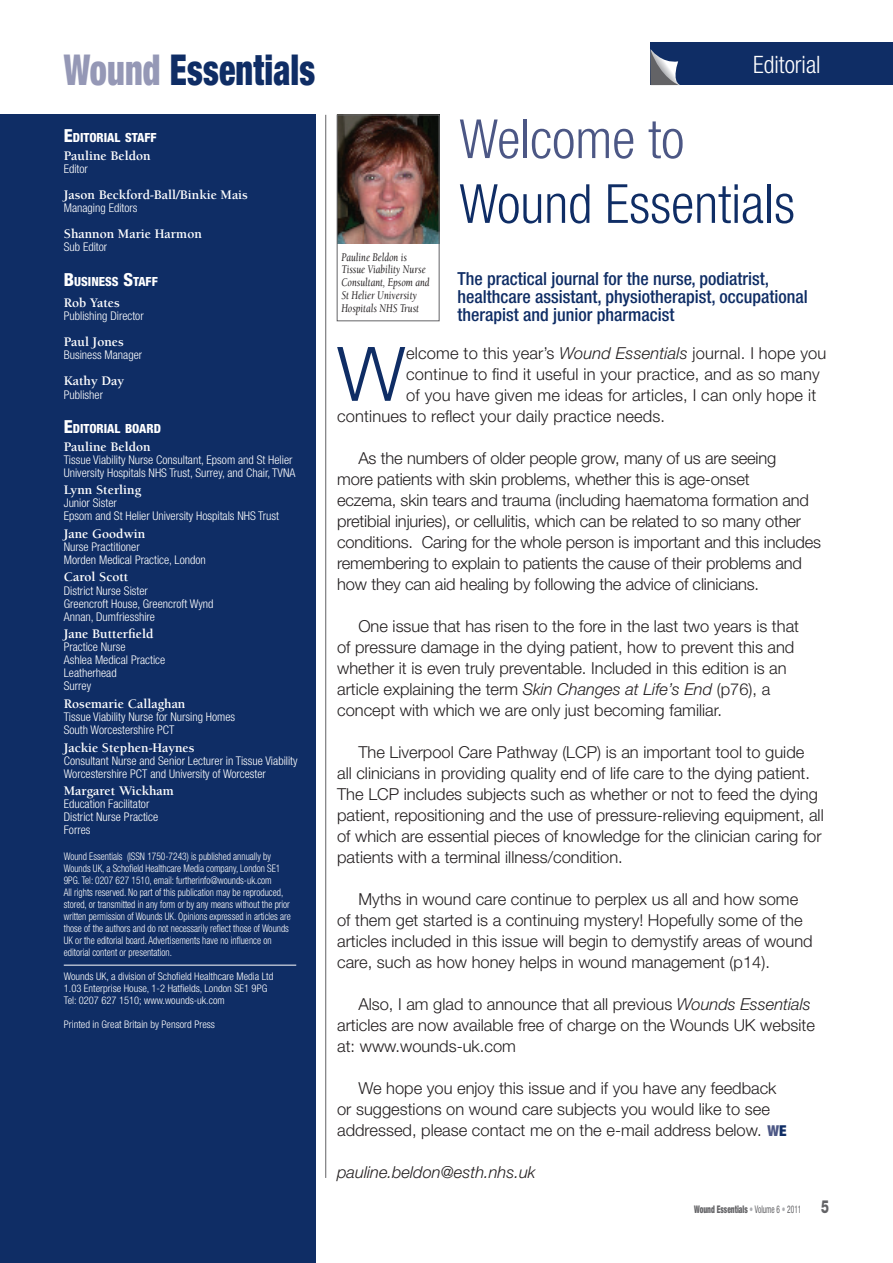
<style>
.page{position:relative;width:893px;height:1263px;background:#fff}
.page>*{position:absolute;margin:0;border:0;box-sizing:border-box;transform-origin:0 0}
.BODY{font:300 75.3px "Helvetica Neue";color:#0f2d65}
.t1{font:300 condensed 54px/64.8px "Helvetica Neue";color:#0f2d65}
.t2{font:900 condensed 42.6px "Helvetica Neue";letter-spacing:.005em;color:#0f2d65;scale:.8 1}
.t3{font:300 condensed 24px "Helvetica Neue";color:#fff}
.SUB_TITLE{font:500 condensed 18px/18px "Helvetica Neue";color:#0f2d65}
.BODY-2{font:300 16.5px/21px "Helvetica Neue";color:#231f20}
.BODY-3{font:italic 300 16.5px "Helvetica Neue";color:#231f20}
.t4{font:700 13.5px "Berkeley";color:#fff}
.t5{font:800 condensed 12.6px "Helvetica Neue";color:#fff}
.t6{font:300 condensed 12px/13px "Helvetica Neue";color:#fff}
.EDITOR{font:italic 12px/12.8px "Berkeley";color:#231f20;scale:.8 1}
.BODY-4{font:300 condensed 10.5px/12px "Helvetica Neue";color:#fff;scale:.9 1}
.BODY-5{font:300 condensed 10.5px "Helvetica Neue";color:#fff}
.t7{font:900 condensed 10.5px "Helvetica Neue";color:#636366;scale:.7 1}
.s1{color:#9598b6}
.s2{font-size:18px}
.s3{color:#4c5785}
.s4{font-style:italic}
.s5{font-weight:900;font-stretch:condensed;font-size:15px;color:#4c5785}
.s6{font-weight:900;font-stretch:condensed;font-size:15px;color:#0f2d65}
.s7{font-weight:400;color:#adaeb2}
.s8{font-weight:400}
.s9{font-weight:800;font-stretch:normal;font-size:18px}
</style>
<div class="page">
<div style="left:0;top:115px;width:316px;height:1148px;background:#0f2d65"></div>
<hr style="left:325px;top:115px;width:1px;height:1063px;background:#636366">
<hr style="left:64px;top:965px;width:232px;height:1px;background:#fff">
<div style="left:651px;top:42px;width:242px;height:43px;background:#0f2d65"></div>
<svg style="left:651px;top:49px;width:29px;height:36px"></svg>
<img style="left:339px;top:117px;width:98px;height:127px">
<div style="left:337px;top:115px;width:102px;height:206px;border:1px solid #636366"></div>
<p class="t2" style="left:64px;top:43px;width:316px"><span class="s1">Wound</span> Essentials</p>
<p class="t5" style="left:64px;top:130px;width:94px"><span class="s2">E</span>DITORIAL STAFF</p>
<p class="t4" style="left:64px;top:148px;width:88px">Pauline Beldon</p>
<p class="t6" style="left:64px;top:162px;width:26px">Editor</p>
<p class="t4" style="left:64px;top:187px;width:186px">Jason Beckford-Ball/Binkie Mais</p>
<p class="t6" style="left:64px;top:201px;width:75px">Managing Editors</p>
<p class="t4" style="left:64px;top:226px;width:140px">Shannon Marie Harmon</p>
<p class="t6" style="left:64px;top:240px;width:45px">Sub Editor</p>
<p class="t5" style="left:64px;top:273px;width:95px"><span class="s2">B</span>USINESS <span class="s2">S</span>TAFF</p>
<p class="t4" style="left:64px;top:295px;width:58px">Rob Yates</p>
<p class="t6" style="left:64px;top:309px;width:81px">Publishing Director</p>
<p class="t4" style="left:64px;top:335px;width:62px">Paul Jones</p>
<p class="t6" style="left:64px;top:348px;width:80px">Business Manager</p>
<p class="t4" style="left:64px;top:374px;width:62px">Kathy Day</p>
<p class="t6" style="left:64px;top:388px;width:41px">Publisher</p>
<p class="t5" style="left:64px;top:421px;width:99px"><span class="s2">E</span>DITORIAL BOARD</p>
<p class="t4" style="left:64px;top:439px;width:88px">Pauline Beldon</p>
<p class="t6" style="left:64px;top:453px;width:233px">Tissue Viability Nurse Consultant, Epsom and St Helier<br>University Hospitals NHS Trust, Surrey, and Chair, TVNA</p>
<p class="t4" style="left:64px;top:483px;width:79px">Lynn Sterling</p>
<p class="t6" style="left:64px;top:496px;width:55px">Junior Sister</p>
<p class="t6" style="left:64px;top:509px;width:217px">Epsom and St Helier University Hospitals NHS Trust</p>
<p class="t4" style="left:64px;top:526px;width:83px">Jane Goodwin</p>
<p class="t6" style="left:64px;top:540px;width:77px">Nurse Practitioner</p>
<p class="t6" style="left:64px;top:553px;width:144px">Morden Medical Practice, London</p>
<p class="t4" style="left:64px;top:570px;width:66px">Carol Scott</p>
<p class="t6" style="left:64px;top:584px;width:151px">District Nurse Sister<br>Greencroft House, Greencroft Wynd</p>
<p class="t6" style="left:64px;top:610px;width:93px">Annan, Dumfriesshire</p>
<p class="t4" style="left:64px;top:627px;width:91px">Jane Butterfield</p>
<p class="t6" style="left:64px;top:640px;width:63px">Practice Nurse</p>
<p class="t6" style="left:64px;top:653px;width:103px">Ashlea Medical Practice</p>
<p class="t6" style="left:64px;top:666px;width:54px">Leatherhead</p>
<p class="t6" style="left:64px;top:679px;width:29px">Surrey</p>
<p class="t4" style="left:64px;top:696px;width:123px">Rosemarie Callaghan</p>
<p class="t6" style="left:64px;top:710px;width:173px">Tissue Viability Nurse for Nursing Homes</p>
<p class="t6" style="left:64px;top:723px;width:112px">South Worcestershire PCT</p>
<p class="t4" style="left:64px;top:740px;width:132px">Jackie Stephen-Haynes</p>
<p class="t6" style="left:64px;top:754px;width:235px">Consultant Nurse and Senior Lecturer in Tissue Viability</p>
<p class="t6" style="left:64px;top:767px;width:204px">Worcestershire PCT and University of Worcester</p>
<p class="t4" style="left:64px;top:784px;width:111px">Margaret Wickham</p>
<p class="t6" style="left:64px;top:797px;width:87px">Education Facilitator</p>
<p class="t6" style="left:64px;top:810px;width:96px">District Nurse Practice</p>
<p class="t6" style="left:64px;top:823px;width:28px">Forres</p>
<p class="BODY-4" style="left:64px;top:851px;width:242px">Wound Essentials (ISSN 1750-7243) is published annually by<br>Wounds UK, a Schofield Healthcare Media company, London SE1<br>9PG. Tel: 0207 627 1510, email: furtherinfo@wounds-uk.com</p>
<p class="BODY-4" style="left:64px;top:887px;width:254px">All rights reserved. No part of this publication may be reproduced, stored, or transmitted in any form or by any means without the prior written permission of Wounds UK. Opinions expressed in articles are those of the authors and do not necessarily reflect those of Wounds UK or the editorial board. Advertisements have no influence on editorial content or presentation.</p>
<p class="BODY-5" style="left:64px;top:971px;width:211px">Wounds UK, a division of Schofield Healthcare Media Ltd</p>
<p class="BODY-5" style="left:64px;top:983px;width:205px">1.03 Enterprise House, 1-2 Hatfields, London SE1 9PG</p>
<p class="BODY-5" style="left:64px;top:995px;width:162px">Tel: 0207 627 1510; www.wounds-uk.com</p>
<p class="BODY-5" style="left:64px;top:1019px;width:153px">Printed in Great Britain by Pensord Press</p>
<p class="t3" style="left:753px;top:50px;width:69px">Editorial</p>
<p class="EDITOR" style="left:341px;top:251px;width:112px">Pauline Beldon is<br>Tissue Viability Nurse<br>Consultant, Epsom and<br>St Helier University<br>Hospitals NHS Trust</p>
<p class="t1" style="left:459px;top:106px;width:337px"><span class="s3">Welcome to<br></span>Wound Essentials</p>
<p class="SUB_TITLE" style="left:458px;top:269px;width:352px">The practical journal for the nurse, podiatrist, healthcare assistant, physiotherapist, occupational therapist and junior pharmacist</p>
<p class="BODY" style="left:337px;top:328px;width:70px">W</p>
<p class="BODY-2" style="left:406px;top:342px;width:422px">elcome to this year’s <span class="s4">Wound Essentials</span> journal. I hope you</p>
<p class="BODY-2" style="left:406px;top:363px;width:415px">continue to find it useful in your practice, and as so many</p>
<p class="BODY-2" style="left:406px;top:384px;width:411px">of you have given me ideas for articles, I can only hope it</p>
<p class="BODY-2" style="left:337px;top:405px;width:330px">continues to reflect your daily practice needs.</p>
<p class="BODY-2" style="left:337px;top:447px;width:485px;text-indent:21px">As the numbers of older people grow, many of us are seeing<br>more patients with skin problems, whether this is age-onset<br>eczema, skin tears and trauma (including haematoma formation and pretibial injuries), or cellulitis, which can be related to so many other conditions. Caring for the whole person is important and this includes remembering to explain to patients the cause of their problems and how they can aid healing by following the advice of clinicians.</p>
<p class="BODY-2" style="left:337px;top:615px;width:463px;text-indent:21px">One issue that has risen to the fore in the last two years is that of pressure damage in the dying patient, how to prevent this and whether it is even truly preventable. Included in this edition is an article explaining the term <span class="s4">Skin Changes at Life’s End</span> (p76), a concept with which we are only just becoming familiar.</p>
<p class="BODY-2" style="left:337px;top:741px;width:488px;text-indent:21px">The Liverpool Care Pathway (LCP) is an important tool to guide<br>all clinicians in providing quality end of life care to the dying patient.<br>The LCP includes subjects such as whether or not to feed the dying patient, repositioning and the use of pressure-relieving equipment, all of which are essential pieces of knowledge for the clinician caring for patients with a terminal illness/condition.</p>
<p class="BODY-2" style="left:337px;top:888px;width:477px;text-indent:21px">Myths in wound care continue to perplex us all and how some of them get started is a continuing mystery! Hopefully some of the articles included in this issue will begin to demystify areas of wound care, such as how honey helps in wound management (p14).</p>
<p class="BODY-2" style="left:337px;top:993px;width:479px;text-indent:21px">Also, I am glad to announce that all previous <span class="s4">Wounds Essentials </span>articles are now available free of charge on the Wounds UK website at: www.wounds-uk.com</p>
<p class="BODY-2" style="left:337px;top:1077px;width:451px;text-indent:21px">We hope you enjoy this issue and if you have any feedback or suggestions on wound care subjects you would like to see addressed, please contact me on the e-mail address below. <span class="s5">W</span><span class="s6">E</span></p>
<p class="BODY-3" style="left:337px;top:1162px;width:200px">pauline.beldon@esth.nhs.uk</p>
<p class="t7" style="left:694px;top:1203px;width:194px">Wound Essentials <span class="s7">•</span> <span class="s8">Volume 6</span> <span class="s7">•</span> <span class="s8">2011</span> <span class="s9">5</span></p>
</div>
